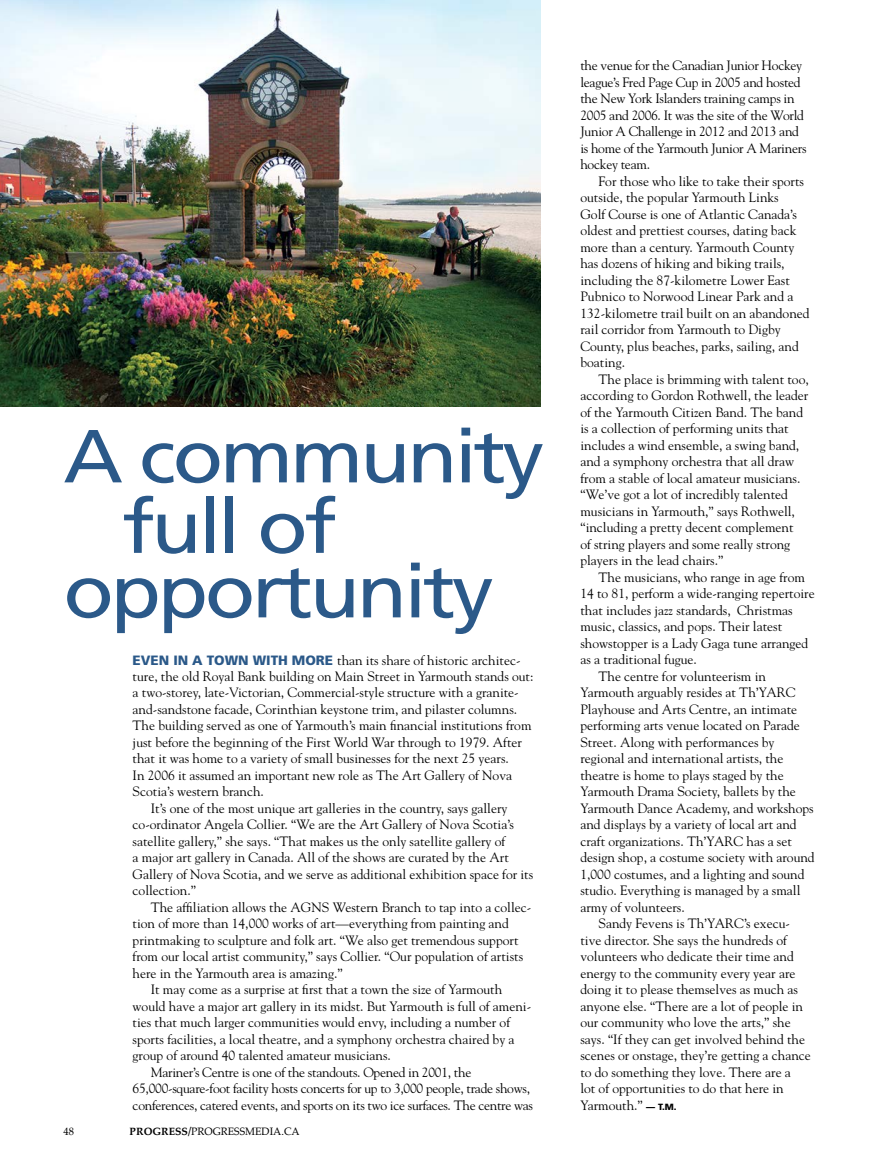
<style>
.page{position:relative;width:885px;height:1161px;background:#fff}
.page>*{position:absolute;margin:0;border:0;box-sizing:border-box;transform-origin:0 0}
.t1{font:75px "Frutiger";letter-spacing:-.04em;color:#2b5989;scale:1.1 1}
.t2{font:13.5px/16.5px "Goudy";color:#000}
.t3{font:13.5px/16.5px "Goudy";letter-spacing:-.02em;color:#000}
.t4{font:10.5px "Palatino";color:#000}
.s1{font-family:"Frutiger";font-weight:900;color:#2b5989}
.s2{font-weight:700}
.s3{font-family:"Frutiger";font-weight:900;font-size:9px}
</style>
<div class="page">
<img style="left:0;top:0;width:540px;height:407px">
<h1 class="t1" style="left:63px;top:412px;width:438px">A community</h1>
<h1 class="t1" style="left:122px;top:483px;width:196px">full of</h1>
<h1 class="t1" style="left:63px;top:547px;width:392px">opportunity</h1>
<p class="t2" style="left:133px;top:651px;width:389px"><span class="s1">EVEN IN A TOWN WITH MORE</span> than its share of historic architec-</p>
<p class="t2" style="left:133px;top:668px;width:402px">ture, the old Royal Bank building on Main Street in Yarmouth stands out:</p>
<p class="t2" style="left:133px;top:684px;width:387px">a two-storey, late-Victorian, Commercial-style structure with a granite-</p>
<p class="t2" style="left:133px;top:701px;width:386px">and-sandstone facade, Corinthian keystone trim, and pilaster columns.</p>
<p class="t2" style="left:133px;top:717px;width:400px">The building served as one of Yarmouth’s main financial institutions from</p>
<p class="t2" style="left:133px;top:734px;width:391px">just before the beginning of the First World War through to 1979. After</p>
<p class="t2" style="left:133px;top:750px;width:377px">that it was home to a variety of small businesses for the next 25 years.</p>
<p class="t2" style="left:133px;top:767px;width:381px">In 2006 it assumed an important new role as The Art Gallery of Nova</p>
<p class="t2" style="left:133px;top:783px;width:133px">Scotia’s western branch.</p>
<p class="t2" style="left:151px;top:800px;width:358px">It’s one of the most unique art galleries in the country, says gallery</p>
<p class="t2" style="left:133px;top:816px;width:383px">co-ordinator Angela Collier. “We are the Art Gallery of Nova Scotia’s</p>
<p class="t2" style="left:133px;top:833px;width:374px">satellite gallery,” she says. “That makes us the only satellite gallery of</p>
<p class="t2" style="left:133px;top:849px;width:377px">a major art gallery in Canada. All of the shows are curated by the Art</p>
<p class="t2" style="left:133px;top:866px;width:402px">Gallery of Nova Scotia, and we serve as additional exhibition space for its</p>
<p class="t2" style="left:133px;top:882px;width:65px">collection.”</p>
<p class="t2" style="left:151px;top:899px;width:382px">The affiliation allows the AGNS Western Branch to tap into a collec-</p>
<p class="t2" style="left:133px;top:915px;width:377px">tion of more than 14,000 works of art—everything from painting and</p>
<p class="t2" style="left:133px;top:932px;width:387px">printmaking to sculpture and folk art. “We also get tremendous support</p>
<p class="t2" style="left:133px;top:948px;width:392px">from our local artist community,” says Collier. “Our population of artists</p>
<p class="t2" style="left:133px;top:965px;width:211px">here in the Yarmouth area is amazing.”</p>
<p class="t2" style="left:151px;top:981px;width:353px">It may come as a surprise at first that a town the size of Yarmouth</p>
<p class="t2" style="left:133px;top:998px;width:400px">would have a major art gallery in its midst. But Yarmouth is full of ameni-</p>
<p class="t2" style="left:133px;top:1014px;width:379px">ties that much larger communities would envy, including a number of</p>
<p class="t2" style="left:133px;top:1031px;width:383px">sports facilities, a local theatre, and a symphony orchestra chaired by a</p>
<p class="t2" style="left:133px;top:1047px;width:260px">group of around 40 talented amateur musicians.</p>
<p class="t3" style="left:151px;top:1064px;width:322px">Mariner’s Centre is one of the standouts. Opened in 2001, the</p>
<p class="t3" style="left:133px;top:1080px;width:399px">65,000-square-foot facility hosts concerts for up to 3,000 people, trade shows,</p>
<p class="t3" style="left:133px;top:1097px;width:402px">conferences, catered events, and sports on its two ice surfaces. The centre was</p>
<p class="t4" style="left:63px;top:1122px;width:12px">48</p>
<p class="t4" style="left:130px;top:1122px;width:171px"><span class="s2">PROGRESS/</span>PROGRESSMEDIA.CA</p>
<p class="t3" style="left:580px;top:57px;width:227px">the venue for the Canadian Junior Hockey league’s Fred Page Cup in 2005 and hosted the New York Islanders training camps in 2005 and 2006. It was the site of the World Junior A Challenge in 2012 and 2013 and is home of the Yarmouth Junior A Mariners hockey team.</p>
<p class="t2" style="left:580px;top:173px;width:231px;text-indent:18px">For those who like to take their sports outside, the popular Yarmouth Links<br>Golf Course is one of Atlantic Canada’s oldest and prettiest courses, dating back more than a century. Yarmouth County has dozens of hiking and biking trails, including the 87-kilometre Lower East Pubnico to Norwood Linear Park and a 132-kilometre trail built on an abandoned rail corridor from Yarmouth to Digby County, plus beaches, parks, sailing, and boating.</p>
<p class="t2" style="left:580px;top:371px;width:230px;text-indent:18px">The place is brimming with talent too, according to Gordon Rothwell, the leader of the Yarmouth Citizen Band. The band is a collection of performing units that includes a wind ensemble, a swing band, and a symphony orchestra that all draw from a stable of local amateur musicians. “We’ve got a lot of incredibly talented musicians in Yarmouth,” says Rothwell, “including a pretty decent complement<br>of string players and some really strong players in the lead chairs.”</p>
<p class="t2" style="left:598px;top:568px;width:208px">The musicians, who range in age from</p>
<p class="t2" style="left:580px;top:585px;width:236px">14 to 81, perform a wide-ranging repertoire</p>
<p class="t2" style="left:580px;top:601px;width:214px">that includes jazz standards, Christmas</p>
<p class="t2" style="left:580px;top:618px;width:203px">music, classics, and pops. Their latest</p>
<p class="t2" style="left:580px;top:634px;width:229px">showstopper is a Lady Gaga tune arranged</p>
<p class="t2" style="left:580px;top:651px;width:118px">as a traditional fugue.</p>
<p class="t2" style="left:598px;top:667px;width:169px">The centre for volunteerism in</p>
<p class="t2" style="left:580px;top:684px;width:217px">Yarmouth arguably resides at Th’YARC</p>
<p class="t2" style="left:580px;top:700px;width:218px">Playhouse and Arts Centre, an intimate</p>
<p class="t2" style="left:580px;top:717px;width:221px">performing arts venue located on Parade</p>
<p class="t2" style="left:580px;top:733px;width:195px">Street. Along with performances by</p>
<p class="t2" style="left:580px;top:750px;width:204px">regional and international artists, the</p>
<p class="t2" style="left:580px;top:766px;width:205px">theatre is home to plays staged by the</p>
<p class="t2" style="left:580px;top:783px;width:217px">Yarmouth Drama Society, ballets by the</p>
<p class="t2" style="left:580px;top:799px;width:235px">Yarmouth Dance Academy, and workshops</p>
<p class="t2" style="left:580px;top:816px;width:218px">and displays by a variety of local art and</p>
<p class="t2" style="left:580px;top:832px;width:213px">craft organizations. Th’YARC has a set</p>
<p class="t2" style="left:580px;top:849px;width:236px">design shop, a costume society with around</p>
<p class="t2" style="left:580px;top:865px;width:225px">1,000 costumes, and a lighting and sound</p>
<p class="t2" style="left:580px;top:882px;width:221px">studio. Everything is managed by a small</p>
<p class="t2" style="left:580px;top:898px;width:106px">army of volunteers.</p>
<p class="t2" style="left:598px;top:915px;width:193px">Sandy Fevens is Th’YARC’s execu-</p>
<p class="t2" style="left:580px;top:931px;width:208px">tive director. She says the hundreds of</p>
<p class="t2" style="left:580px;top:948px;width:215px">volunteers who dedicate their time and</p>
<p class="t2" style="left:580px;top:964px;width:216px">energy to the community every year are</p>
<p class="t2" style="left:580px;top:981px;width:219px">doing it to please themselves as much as</p>
<p class="t2" style="left:580px;top:997px;width:224px">anyone else. “There are a lot of people in</p>
<p class="t2" style="left:580px;top:1014px;width:212px">our community who love the arts,” she</p>
<p class="t2" style="left:580px;top:1030px;width:226px">says. “If they can get involved behind the</p>
<p class="t2" style="left:580px;top:1047px;width:232px">scenes or onstage, they’re getting a chance</p>
<p class="t2" style="left:580px;top:1063px;width:212px">to do something they love. There are a</p>
<p class="t2" style="left:580px;top:1080px;width:205px">lot of opportunities to do that here in</p>
<p class="t2" style="left:580px;top:1096px;width:98px">Yarmouth.” <span class="s3">— T.M.</span></p>
</div>
